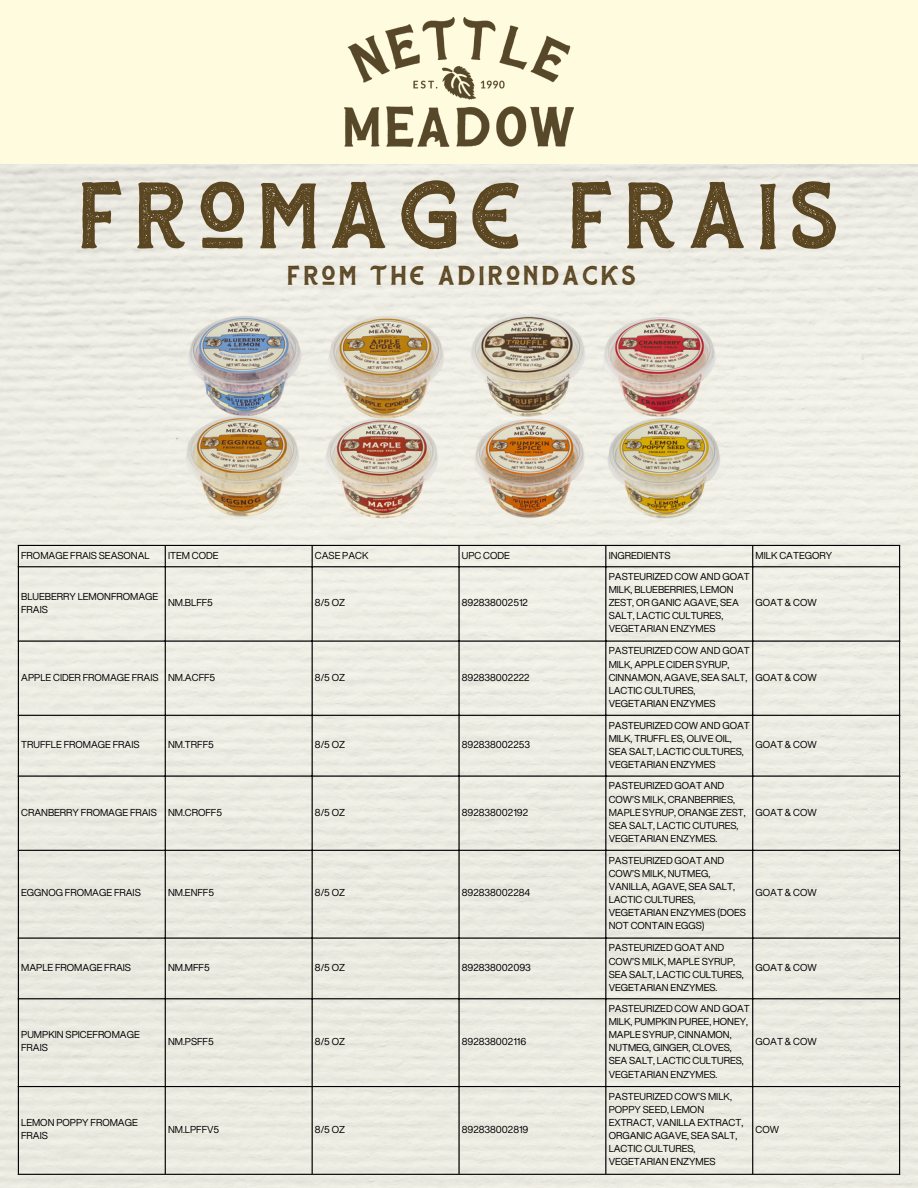
<style>
.page{position:relative;width:918px;height:1188px;background:#fff}
.page>*{position:absolute;margin:0;border:0;box-sizing:border-box;transform-origin:0 0}
.t1{font:96px "Huscon Sans Stamp";letter-spacing:.08em;color:#5b4622}
.t2{font:27.6px "Huscon Sans Stamp";letter-spacing:.08em;color:#5b4622}
.t3{font:9.75px/13px "Helvetica Now Display";color:#000}
</style>
<div class="page">
<img style="left:0;top:164px;width:918px;height:1024px">
<div style="left:0;top:0;width:918px;height:164px;background:#fffbde"></div>
<img style="left:345px;top:17px;width:228px;height:130px">
<hr style="left:18px;top:546px;width:1px;height:628px;background:#000">
<hr style="left:165px;top:546px;width:1px;height:628px;background:#000">
<hr style="left:312px;top:546px;width:1px;height:628px;background:#000">
<hr style="left:458px;top:546px;width:2px;height:628px;background:#000">
<hr style="left:605px;top:546px;width:1px;height:628px;background:#000">
<hr style="left:752px;top:546px;width:1px;height:628px;background:#000">
<hr style="left:899px;top:546px;width:1px;height:628px;background:#000">
<hr style="left:18px;top:545px;width:882px;height:1px;background:#000">
<hr style="left:18px;top:566px;width:882px;height:1px;background:#000">
<hr style="left:18px;top:640px;width:882px;height:2px;background:#000">
<hr style="left:18px;top:715px;width:882px;height:1px;background:#000">
<hr style="left:18px;top:775px;width:882px;height:2px;background:#000">
<hr style="left:18px;top:850px;width:882px;height:1px;background:#000">
<hr style="left:18px;top:937px;width:882px;height:2px;background:#000">
<hr style="left:18px;top:998px;width:882px;height:1px;background:#000">
<hr style="left:18px;top:1086px;width:882px;height:1px;background:#000">
<hr style="left:18px;top:1174px;width:882px;height:1px;background:#000">
<img style="left:178px;top:306px;width:135px;height:106px">
<img style="left:325px;top:304px;width:122px;height:108px">
<img style="left:459px;top:306px;width:133px;height:117px">
<img style="left:592px;top:306px;width:147px;height:124px">
<img style="left:177px;top:407px;width:133px;height:114px">
<img style="left:310px;top:412px;width:153px;height:124px">
<img style="left:467px;top:417px;width:271px;height:103px">
<p class="t1" style="left:77px;top:173px;width:765px">FROMAGE FRAIS</p>
<p class="t2" style="left:287px;top:263px;width:351px">FROM THE ADIRONDACKS</p>
<p class="t3" style="left:21px;top:549px;width:130px">FROMAGE FRAIS SEASONAL</p>
<p class="t3" style="left:168px;top:549px;width:52px">ITEM CODE</p>
<h1 class="t3" style="left:315px;top:549px;width:55px">CASE PACK</h1>
<p class="t3" style="left:462px;top:549px;width:50px">UPC CODE</p>
<p class="t3" style="left:609px;top:549px;width:63px">INGREDIENTS</p>
<p class="t3" style="left:756px;top:549px;width:78px">MILK CATEGORY</p>
<p class="t3" style="left:21px;top:590px;width:139px">BLUEBERRY LEMONFROMAGE<br>FRAIS</p>
<p class="t3" style="left:168px;top:596px;width:46px">NM.BLFF5</p>
<p class="t3" style="left:315px;top:596px;width:32px">8/5 OZ</p>
<p class="t3" style="left:462px;top:596px;width:68px">892838002512</p>
<p class="t3" style="left:609px;top:570px;width:143px">PASTEURIZED COW AND GOAT<br>MILK, BLUEBERRIES, LEMON<br>ZEST, OR GANIC AGAVE, SEA<br>SALT, LACTIC CULTURES,<br>VEGETARIAN ENZYMES</p>
<p class="t3" style="left:756px;top:596px;width:63px">GOAT &amp; COW</p>
<p class="t3" style="left:21px;top:670px;width:139px">APPLE CIDER FROMAGE FRAIS</p>
<p class="t3" style="left:168px;top:670px;width:49px">NM.ACFF5</p>
<p class="t3" style="left:315px;top:670px;width:32px">8/5 OZ</p>
<p class="t3" style="left:462px;top:670px;width:69px">892838002222</p>
<p class="t3" style="left:609px;top:644px;width:143px">PASTEURIZED COW AND GOAT<br>MILK, APPLE CIDER SYRUP,<br>CINNAMON, AGAVE, SEA SALT,<br>LACTIC CULTURES,<br>VEGETARIAN ENZYMES</p>
<p class="t3" style="left:756px;top:670px;width:63px">GOAT &amp; COW</p>
<p class="t3" style="left:21px;top:738px;width:120px">TRUFFLE FROMAGE FRAIS</p>
<p class="t3" style="left:168px;top:738px;width:47px">NM.TRFF5</p>
<p class="t3" style="left:315px;top:738px;width:32px">8/5 OZ</p>
<p class="t3" style="left:462px;top:738px;width:70px">892838002253</p>
<p class="t3" style="left:609px;top:719px;width:143px">PASTEURIZED COW AND GOAT<br>MILK, TRUFFL ES, OLIVE OIL,<br>SEA SALT, LACTIC CULTURES,<br>VEGETARIAN ENZYMES</p>
<p class="t3" style="left:756px;top:738px;width:63px">GOAT &amp; COW</p>
<p class="t3" style="left:21px;top:805px;width:137px">CRANBERRY FROMAGE FRAIS</p>
<p class="t3" style="left:168px;top:805px;width:56px">NM.CROFF5</p>
<p class="t3" style="left:315px;top:805px;width:32px">8/5 OZ</p>
<p class="t3" style="left:462px;top:805px;width:68px">892838002192</p>
<p class="t3" style="left:609px;top:779px;width:139px">PASTEURIZED GOAT AND<br>COW’S MILK, CRANBERRIES,<br>MAPLE SYRUP, ORANGE ZEST,<br>SEA SALT, LACTIC CUTURES,<br>VEGETARIAN ENZYMES.</p>
<p class="t3" style="left:756px;top:805px;width:63px">GOAT &amp; COW</p>
<p class="t3" style="left:21px;top:886px;width:121px">EGGNOG FROMAGE FRAIS</p>
<p class="t3" style="left:168px;top:886px;width:48px">NM.ENFF5</p>
<p class="t3" style="left:315px;top:886px;width:32px">8/5 OZ</p>
<p class="t3" style="left:462px;top:886px;width:70px">892838002284</p>
<p class="t3" style="left:609px;top:854px;width:139px">PASTEURIZED GOAT AND<br>COW’S MILK, NUTMEG,<br>VANILLA, AGAVE, SEA SALT,<br>LACTIC CULTURES,<br>VEGETARIAN ENZYMES (DOES<br>NOT CONTAIN EGGS)</p>
<p class="t3" style="left:756px;top:886px;width:63px">GOAT &amp; COW</p>
<p class="t3" style="left:21px;top:961px;width:111px">MAPLE FROMAGE FRAIS</p>
<p class="t3" style="left:168px;top:961px;width:43px">NM.MFF5</p>
<p class="t3" style="left:315px;top:961px;width:32px">8/5 OZ</p>
<p class="t3" style="left:462px;top:961px;width:71px">892838002093</p>
<p class="t3" style="left:609px;top:941px;width:136px">PASTEURIZED GOAT AND<br>COW’S MILK, MAPLE SYRUP,<br>SEA SALT, LACTIC CULTURES,<br>VEGETARIAN ENZYMES.</p>
<p class="t3" style="left:756px;top:961px;width:63px">GOAT &amp; COW</p>
<p class="t3" style="left:21px;top:1028px;width:120px">PUMPKIN SPICEFROMAGE<br>FRAIS</p>
<p class="t3" style="left:168px;top:1035px;width:47px">NM.PSFF5</p>
<p class="t3" style="left:315px;top:1035px;width:32px">8/5 OZ</p>
<p class="t3" style="left:462px;top:1035px;width:66px">892838002116</p>
<p class="t3" style="left:609px;top:1002px;width:143px">PASTEURIZED COW AND GOAT<br>MILK, PUMPKIN PUREE, HONEY,<br>MAPLE SYRUP, CINNAMON,<br>NUTMEG, GINGER, CLOVES,<br>SEA SALT, LACTIC CULTURES,<br>VEGETARIAN ENZYMES.</p>
<p class="t3" style="left:756px;top:1035px;width:63px">GOAT &amp; COW</p>
<p class="t3" style="left:21px;top:1116px;width:118px">LEMON POPPY FROMAGE<br>FRAIS</p>
<p class="t3" style="left:168px;top:1122px;width:53px">NM.LPFFV5</p>
<p class="t3" style="left:315px;top:1122px;width:32px">8/5 OZ</p>
<p class="t3" style="left:462px;top:1122px;width:68px">892838002819</p>
<p class="t3" style="left:609px;top:1090px;width:136px">PASTEURIZED COW’S MILK,<br>POPPY SEED, LEMON<br>EXTRACT, VANILLA EXTRACT,<br>ORGANIC AGAVE, SEA SALT,<br>LACTIC CULTURES,<br>VEGETARIAN ENZYMES</p>
<p class="t3" style="left:756px;top:1122px;width:25px">COW</p>
</div>
